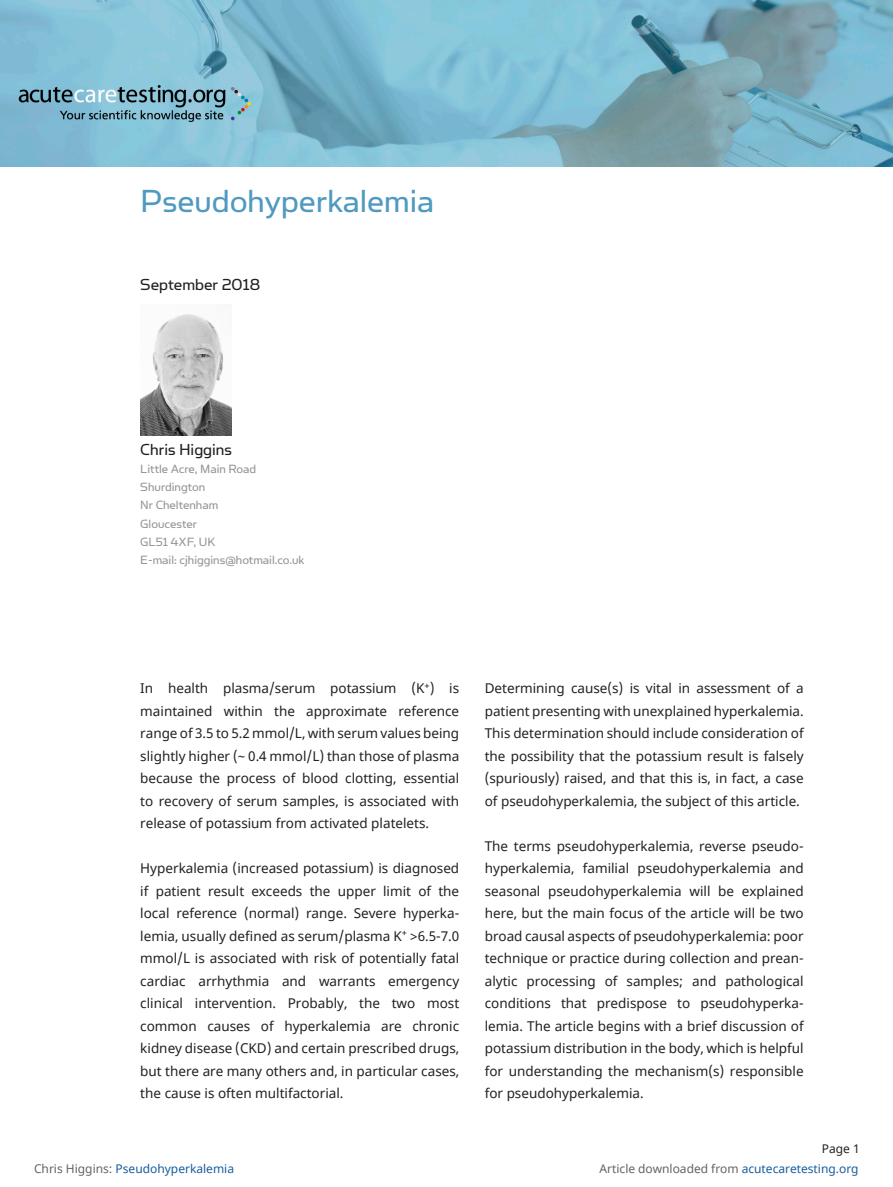
<style>
.page{position:relative;width:893px;height:1187px;background:#fff}
.page>*{position:absolute;margin:0;border:0;box-sizing:border-box;transform-origin:0 0}
.Overskrift{font:36px "Simian Text Orangutan";color:#509ac0}
.Overskrift-2{font:18px "Simian Text Orangutan";color:#231f20}
.Heading_article{font:13.5px/22.5px "Noto Sans";color:#231f20;text-align:justify}
.Heading_article-2{font:13.5px "Simian Text Orangutan";color:#939598}
.Heading_article-3{font:12px "Noto Sans";color:#636366}
.Heading_article-4{font:12px "Noto Sans";color:#175d9e}
.Heading_article-5{font:12px "Noto Sans";color:#231f20}
.s1{color:#636366}
.s2{color:#175d9e}
</style>
<div class="page">
<img style="left:140px;top:314px;width:92px;height:122px">
<img style="left:0;top:0;width:893px;height:167px">
<p class="Overskrift" style="left:140px;top:181px;width:295px">Pseudohyperkalemia</p>
<p class="Overskrift-2" style="left:140px;top:275px;width:121px">September 2018</p>
<p class="Overskrift-2" style="left:140px;top:440px;width:93px">Chris Higgins</p>
<p class="Heading_article-2" style="left:140px;top:462px;width:117px">Little Acre, Main Road</p>
<p class="Heading_article-2" style="left:140px;top:480px;width:67px">Shurdington</p>
<p class="Heading_article-2" style="left:140px;top:498px;width:80px">Nr Cheltenham</p>
<p class="Heading_article-2" style="left:140px;top:516px;width:58px">Gloucester</p>
<p class="Heading_article-2" style="left:140px;top:534px;width:77px">GL51 4XF, UK</p>
<p class="Heading_article-2" style="left:140px;top:552px;width:166px">E-mail: cjhiggins@hotmail.co.uk</p>
<p class="Heading_article" style="left:140px;top:677px;width:320px">In health plasma/serum potassium (K<sup>+</sup>) is maintained within the approximate reference range of 3.5 to 5.2 mmol/L, with serum values being slightly higher (~ 0.4 mmol/L) than those of plasma because the process of blood clotting, essential to recovery of serum samples, is associated with release of potassium from activated platelets.</p>
<p class="Heading_article" style="left:140px;top:857px;width:320px">Hyperkalemia (increased potassium) is diagnosed if patient result exceeds the upper limit of the local reference (normal) range. Severe hyperka&shy;lemia, usually defined as serum/plasma K<sup>+</sup> &gt;6.5-7.0 mmol/L is associated with risk of potentially fatal cardiac arrhythmia and warrants emergency clinical intervention. Probably, the two most common causes of hyperkalemia are chronic kidney disease (CKD) and certain prescribed drugs, but there are many others and, in particular cases, the cause is often multifactorial.</p>
<p class="Heading_article" style="left:485px;top:677px;width:320px">Determining cause(s) is vital in assessment of a patient presenting with unexplained hyperkalemia.<br>This determination should include consideration of the possibility that the potassium result is falsely (spuriously) raised, and that this is, in fact, a case of pseudohyperkalemia, the subject of this article.</p>
<p class="Heading_article" style="left:485px;top:834px;width:320px">The terms pseudohyperkalemia, reverse pseudo&shy;hyperkalemia, familial pseudohyperkalemia and seasonal pseudohyperkalemia will be explained here, but the main focus of the article will be two broad causal aspects of pseudohyperkalemia: poor technique or practice during collection and prean&shy;alytic processing of samples; and pathological conditions that predispose to pseudohyperka&shy;lemia. The article begins with a brief discussion of potassium distribution in the body, which is helpful for understanding the mechanism(s) responsible for pseudohyperkalemia.</p>
<p class="Heading_article-5" style="left:822px;top:1140px;width:39px">Page 1</p>
<p class="Heading_article-4" style="left:34px;top:1160px;width:202px"><span class="s1">Chris Higgins:</span> Pseudohyperkalemia</p>
<p class="Heading_article-3" style="left:600px;top:1160px;width:261px">Article downloaded from <span class="s2">acutecaretesting.org</span></p>
</div>
